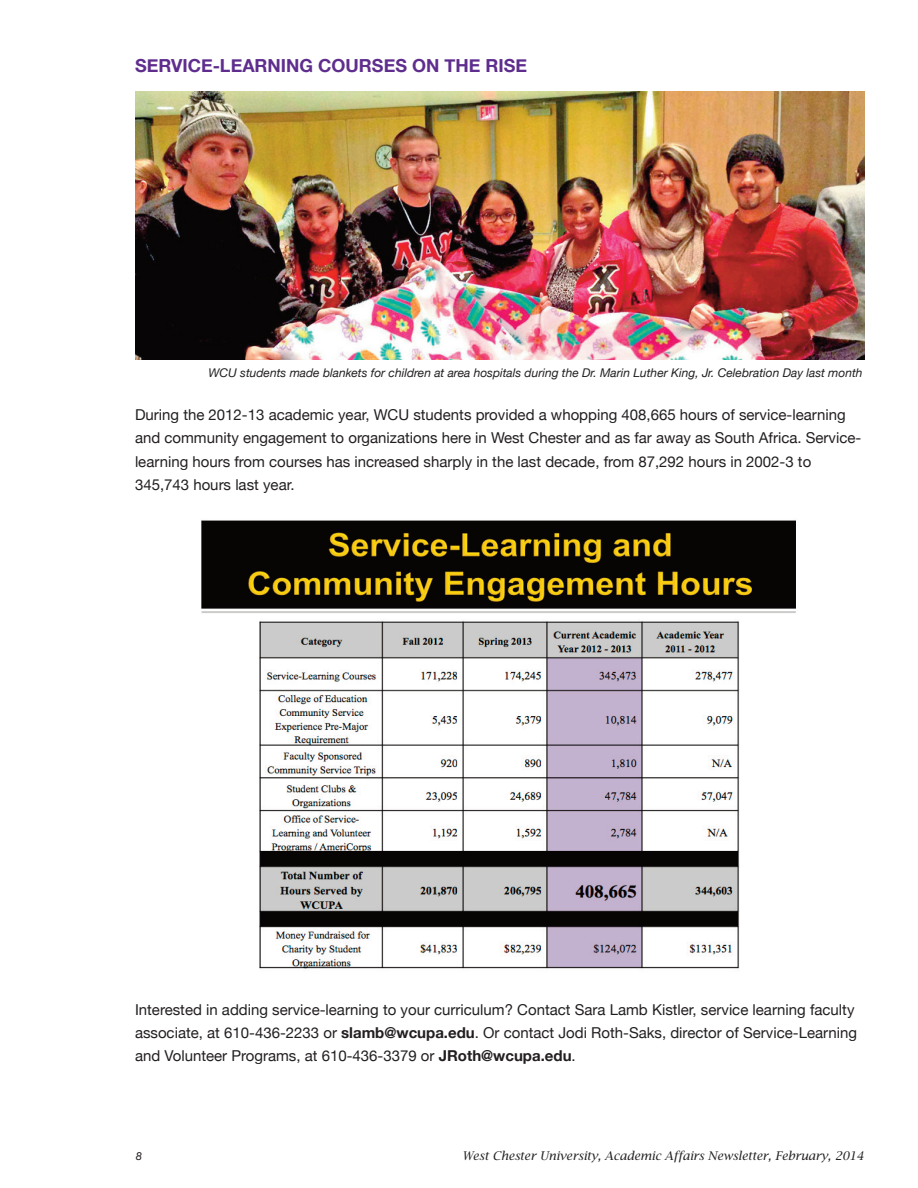
<style>
.page{position:relative;width:918px;height:1188px;background:#fff}
.page>*{position:absolute;margin:0;border:0;box-sizing:border-box;transform-origin:0 0}
.t1{font:700 18px "Helvetica Neue";color:#5f2d8d}
.t2{font:15px/23.2px "Helvetica Neue";color:#231f20}
.t3{font:italic 12px "Helvetica Neue";color:#231f20}
.t4{font:italic 12px "Lucida Bright";color:#231f20}
.t5{font:italic 11.25px "Helvetica Neue";color:#231f20}
.s1{font-weight:700}
</style>
<div class="page">
<img style="left:135px;top:92px;width:729px;height:268px">
<img style="left:201px;top:520px;width:595px;height:449px">
<p class="t1" style="left:135px;top:54px;width:394px">SERVICE-LEARNING COURSES ON THE RISE</p>
<p class="t3" style="left:209px;top:366px;width:655px">WCU students made blankets for children at area hospitals during the Dr. Marin Luther King, Jr. Celebration Day last month</p>
<p class="t2" style="left:135px;top:403px;width:728px">During the 2012-13 academic year, WCU students provided a whopping 408,665 hours of service-learning and community engagement to organizations here in West Chester and as far away as South Africa. Service&shy;learning hours from courses has increased sharply in the last decade, from 87,292 hours in 2002-3 to 345,743 hours last year.</p>
<p class="t2" style="left:135px;top:998px;width:724px">Interested in adding service-learning to your curriculum? Contact Sara Lamb Kistler, service learning faculty associate, at 610-436-2233 or <span class="s1">SLAMB@WCUPA.EDU</span>. Or contact Jodi Roth-Saks, director of Service-Learning and Volunteer Programs, at 610-436-3379 or <span class="s1">JROTH@WCUPA.EDU</span>.</p>
<p class="t5" style="left:136px;top:1149px;width:8px">8</p>
<p class="t4" style="left:462px;top:1149px;width:403px">West Chester University, Academic Affairs Newsletter, February, 2014</p>
</div>
